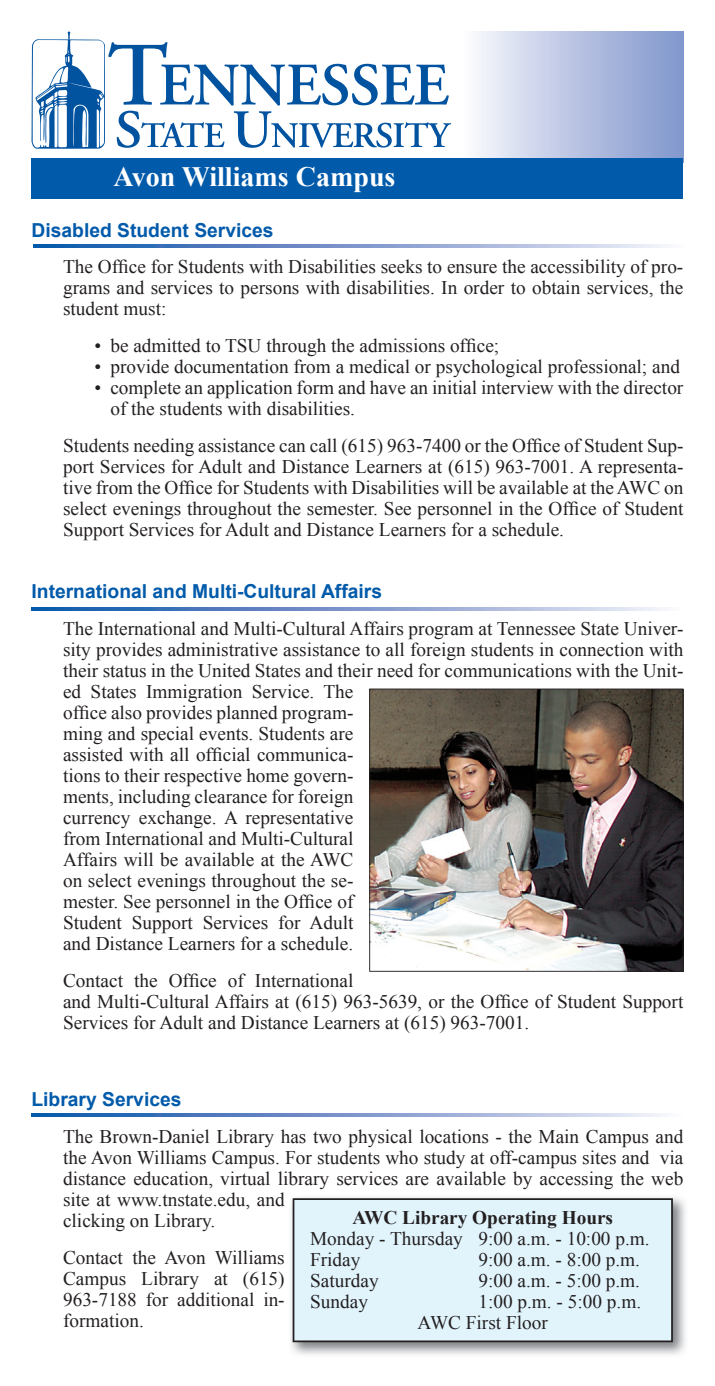
<style>
.page{position:relative;width:715px;height:1386px;background:#fff}
.page>*{position:absolute;margin:0;border:0;box-sizing:border-box;transform-origin:0 0}
.t1{font:700 28px "Times New Roman";color:#fff}
.t2{font:19.25px/21px "Times New Roman";color:#231f20}
.t3{font:700 19.25px "Arial";color:#015aaa}
.t4{font:700 19.25px "Times New Roman";color:#231f20}
</style>
<div class="page">
<div style="left:461px;top:32px;width:222px;height:131px;background:linear-gradient(to right,#f7f8fc,#7e94cb)"></div>
<svg style="left:32px;top:32px;width:419px;height:117px"></svg>
<div style="left:32px;top:159px;width:651px;height:40px;background:#015aaa"></div>
<svg style="left:32px;top:607px;width:632px;height:4px;background:#7c9acd"></svg>
<svg style="left:33px;top:244px;width:633px;height:4px;background:#7c9acd"></svg>
<svg style="left:32px;top:1113px;width:632px;height:3px;background:#7c9acd"></svg>
<img style="left:291px;top:1197px;width:395px;height:158px">
<div style="left:292px;top:1198px;width:380px;height:144px;background:#e1f4fc"></div>
<img style="left:369px;top:689px;width:314px;height:283px">
<h1 class="t1" style="left:113px;top:158px;width:283px">Avon Williams Campus</h1>
<p class="t3" style="left:32px;top:217px;width:243px">Disabled Student Services</p>
<p class="t2" style="left:63px;top:256px;width:621px;text-align:justify">The Office for Students with Disabilities seeks to ensure the accessibility of pro&shy;grams and services to persons with disabilities. In order to obtain services, the student must:</p>
<p class="t2" style="left:94px;top:335px;width:406px">• be admitted to TSU through the admissions office;</p>
<p class="t2" style="left:94px;top:356px;width:586px">• provide documentation from a medical or psychological professional; and</p>
<p class="t2" style="left:110px;top:377px;width:574px;text-indent:-16px">• complete an application form and have an initial interview with the director of the students with disabilities.</p>
<p class="t2" style="left:63px;top:435px;width:621px;text-align:justify">Students needing assistance can call (615) 963-7400 or the Office of Student Sup&shy;port Services for adult and Distance Learners at (615) 963-7001. a representa&shy;tive from the Office for Students with Disabilities will be available at the aWC on select evenings throughout the semester. See personnel in the Office of Student Support Services for adult and Distance Learners for a schedule.</p>
<p class="t3" style="left:32px;top:579px;width:352px">International and Multi-Cultural Affairs</p>
<p class="t2" style="left:63px;top:618px;width:621px">The International and Multi-Cultural affairs program at Tennessee State Univer&shy;sity provides administrative assistance to all foreign students in connection with their status in the United States and their need for communications with the Unit&shy;ed States Immigration Service. The<br>office also provides planned program-<br>ming and special events. Students are<br>assisted with all official communica-<br>tions to their respective home govern-<br>ments, including clearance for foreign<br>currency exchange. a representative<br>from International and Multi-Cultural<br>Affairs will be available at the AWC<br>on select evenings throughout the se-<br>mester. See personnel in the Office of<br>Student Support Services for adult<br>and Distance Learners for a schedule.</p>
<p class="t2" style="left:63px;top:970px;width:621px">Contact the Office of International<br>and Multi-Cultural affairs at (615) 963-5639, or the Office of Student Support<br>Services for adult and Distance Learners at (615) 963-7001.</p>
<p class="t3" style="left:31px;top:1087px;width:151px">Library Services</p>
<p class="t2" style="left:63px;top:1126px;width:621px">The Brown-Daniel Library has two physical locations - the Main Campus and the avon Williams Campus. For students who study at off-campus sites and via distance education, virtual library services are available by accessing the web site at www.tnstate.edu, and<br>clicking on Library.</p>
<p class="t2" style="left:63px;top:1246px;width:223px;text-align:justify">Contact the avon Williams Campus Library at (615)<br>963-7188 for additional in&shy;formation.</p>
<p class="t4" style="left:352px;top:1205px;width:262px">AWC Library Operating Hours</p>
<p class="t2" style="left:310px;top:1228px;width:341px">Monday - Thursday 9:00 a.m. - 10:00 p.m.<br>Friday</p>
<p class="t2" style="left:478px;top:1249px;width:163px">9:00 a.m. - 8:00 p.m.</p>
<p class="t2" style="left:310px;top:1270px;width:70px">Saturday</p>
<p class="t2" style="left:478px;top:1270px;width:163px">9:00 a.m. - 5:00 p.m.</p>
<p class="t2" style="left:310px;top:1291px;width:59px">Sunday</p>
<p class="t2" style="left:417px;top:1291px;width:225px;text-indent:61px">1:00 p.m. - 5:00 p.m.<br>AWC First Floor</p>
</div>
